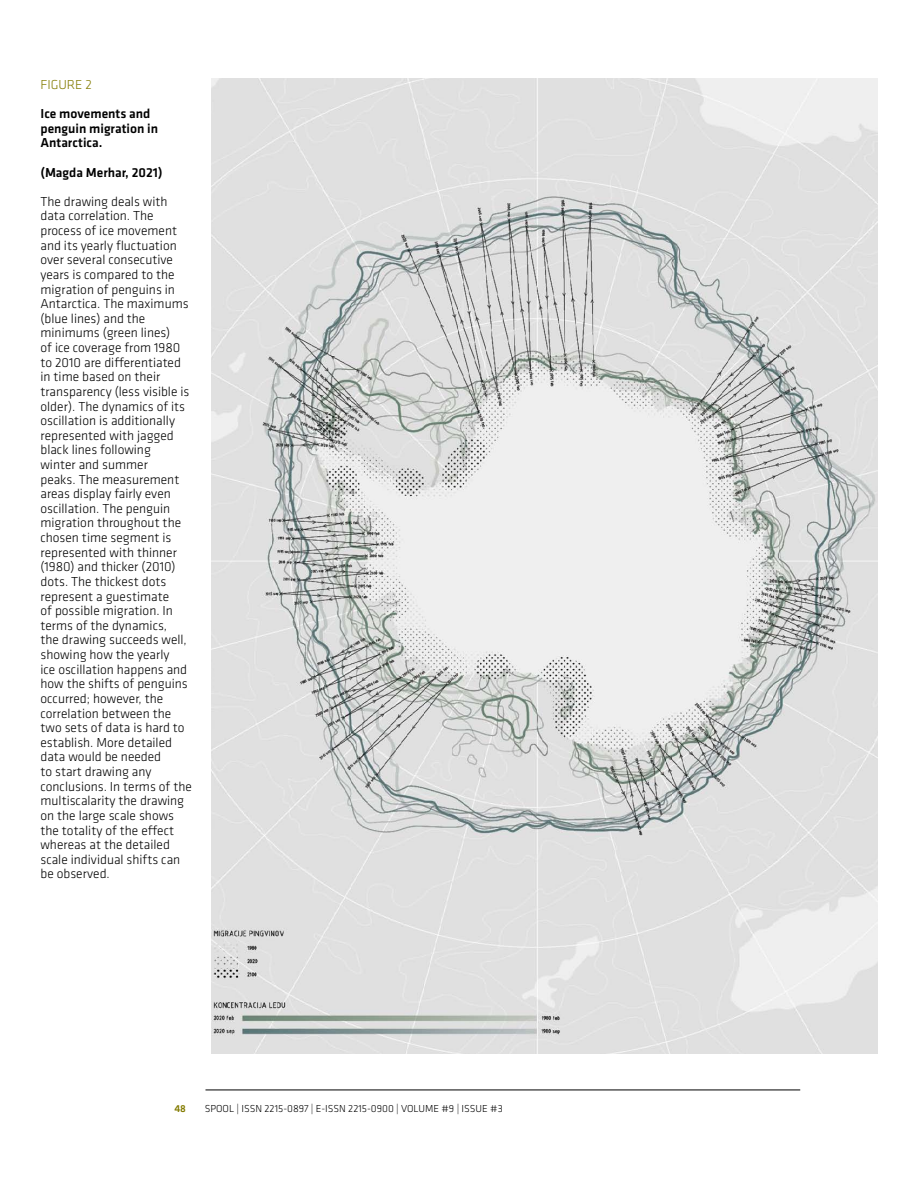
<style>
.page{position:relative;width:918px;height:1188px;background:#fff}
.page>*{position:absolute;margin:0;border:0;box-sizing:border-box;transform-origin:0 0}
.t1{font:300 13.5px/14.5px "Klavika Basic";color:#000}
.t2{font:500 13.5px/14.5px "Klavika Basic";color:#000}
.t3{font:300 13.5px "Klavika Basic";color:#837b00}
.t4{font:300 10.5px "Klavika Basic";color:#000}
.t5{font:500 10.5px "Klavika Basic";color:#837b00}
</style>
<div class="page">
<hr style="left:206px;top:1090px;width:594px;height:1px;background:#000">
<img style="left:212px;top:79px;width:666px;height:975px">
<p class="t3" style="left:40px;top:76px;width:15px">Figure</p>
<p class="t3" style="left:86px;top:76px;width:8px">2</p>
<p class="t2" style="left:40px;top:106px;width:119px">Ice movements and penguin migration in<br>Antarctica.</p>
<p class="t2" style="left:40px;top:165px;width:124px">(Magda Merhar, 2021)</p>
<p class="t1" style="left:40px;top:194px;width:153px">The drawing deals with data correlation. The process of ice movement and its yearly fluctuation over several consecutive years is compared to the migration of penguins in<br>Antarctica. The maximums (blue lines) and the minimums (green lines)<br>of ice coverage from 1980 to 2010 are differentiated in time based on their transparency (less visible is older). The dynamics of its oscillation is additionally represented with jagged black lines following<br>winter and summer<br>peaks. The measurement areas display fairly even oscillation. The penguin migration throughout the chosen time segment is represented with thinner (1980) and thicker (2010) dots. The thickest dots represent a guestimate<br>of possible migration. In terms of the dynamics,<br>the drawing succeeds well, showing how the yearly<br>ice oscillation happens and how the shifts of penguins occurred; however, the correlation between the two sets of data is hard to establish. More detailed data would be needed<br>to start drawing any conclusions. In terms of the multiscalarity the drawing on the large scale shows the totality of the effect whereas at the detailed scale individual shifts can be observed.</p>
<p class="t5" style="left:174px;top:1102px;width:13px">48</p>
<p class="t4" style="left:205px;top:1102px;width:300px">SPOOL | ISSN 2215-0897 | E-ISSN 2215-0900 | VOLUME #9 | ISSUE #3</p>
</div>
